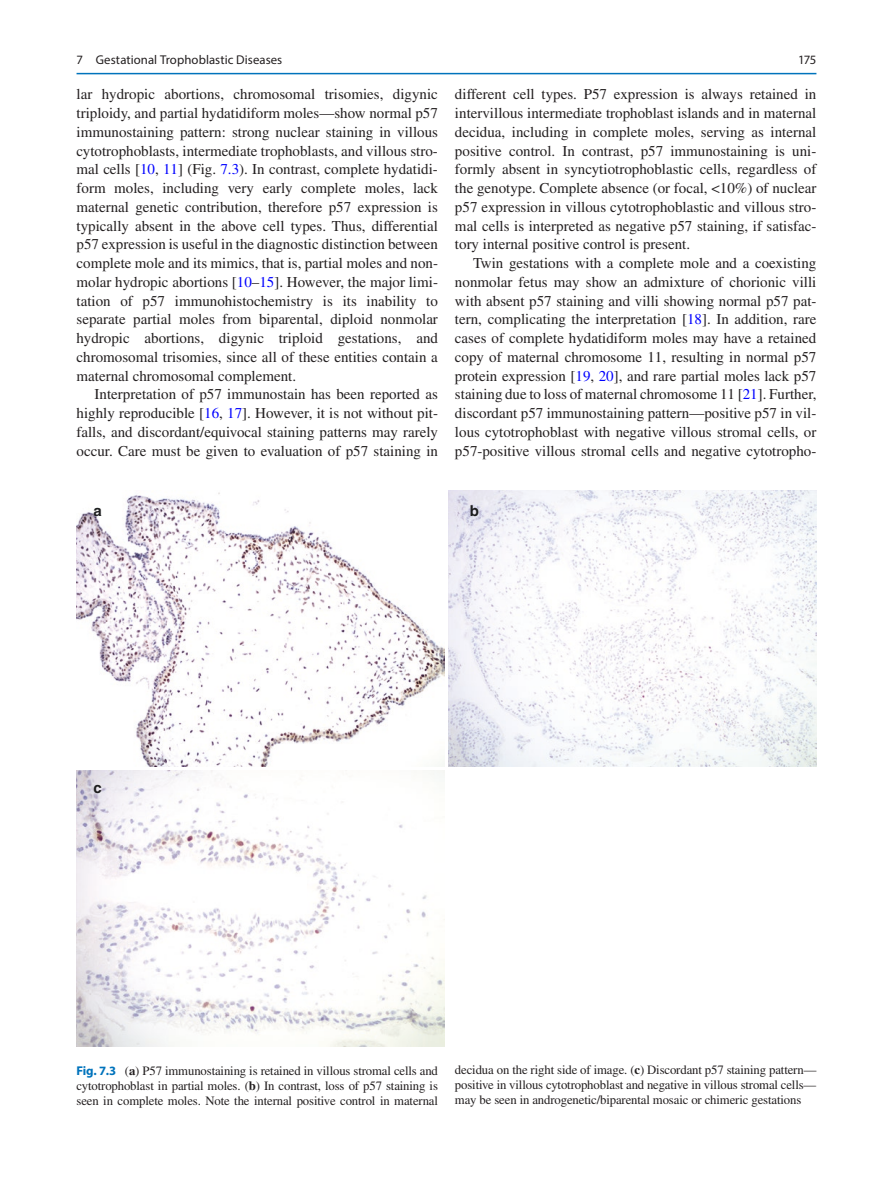
<style>
.page{position:relative;width:893px;height:1187px;background:#fff}
.page>*{position:absolute;margin:0;border:0;box-sizing:border-box;transform-origin:0 0}
.t1{font:15px/18.8px "Times LT Std";color:#231f20;text-align:justify}
.t2{font:15px "Helvetica Bold 2";color:#1d1e1f}
.t3{font:12.75px/15px "Times LT Std";letter-spacing:-.01em;color:#231f20;text-align:justify}
.t4{font:12.75px "Myriad Pro Regular 3";letter-spacing:.005em;color:#231f20}
.t5{font:12.75px "Myriad Pro";color:#231f20}
.s1{color:#00f}
.s2{font-family:"Myriad Pro";font-weight:700;color:#0073bc}
.s3{font-weight:700}
</style>
<div class="page">
<img style="left:77px;top:492px;width:367px;height:274px">
<img style="left:449px;top:490px;width:367px;height:276px">
<img style="left:77px;top:770px;width:367px;height:276px">
<hr style="left:77px;top:73px;width:739px;height:1px;background:#0073bc">
<p class="t4" style="left:77px;top:52px;width:207px">7 Gestational Trophoblastic Diseases</p>
<p class="t1" style="left:77px;top:85px;width:363px">lar hydropic abortions, chromosomal trisomies, digynic triploidy, and partial hydatidiform moles—show normal p57 immunostaining pattern: strong nuclear staining in villous cytotrophoblasts, intermediate trophoblasts, and villous stro&shy;mal cells [<span class="s1">10</span>, <span class="s1">11</span>] (Fig. <span class="s1">7.3</span>). In contrast, complete hydatidi&shy;form moles, including very early complete moles, lack maternal genetic contribution, therefore p57 expression is typically absent in the above cell types. Thus, differential p57 expression is useful in the diagnostic distinction between complete mole and its mimics, that is, partial moles and non&shy;molar hydropic abortions [<span class="s1">10</span>–<span class="s1">15</span>]. However, the major limi&shy;tation of p57 immunohistochemistry is its inability to separate partial moles from biparental, diploid nonmolar hydropic abortions, digynic triploid gestations, and chromosomal trisomies, since all of these entities contain a maternal chromosomal complement.</p>
<p class="t1" style="left:77px;top:385px;width:363px;text-indent:18px">Interpretation of p57 immunostain has been reported as highly reproducible [<span class="s1">16</span>, <span class="s1">17</span>]. However, it is not without pit&shy;falls, and discordant/equivocal staining patterns may rarely occur. Care must be given to evaluation of p57 staining in</p>
<p class="t5" style="left:798px;top:52px;width:20px">175</p>
<p class="t1" style="left:455px;top:85px;width:363px">different cell types. P57 expression is always retained in intervillous intermediate trophoblast islands and in maternal decidua, including in complete moles, serving as internal positive control. In contrast, p57 immunostaining is uni&shy;formly absent in syncytiotrophoblastic cells, regardless of the genotype. Complete absence (or focal, &lt;10%) of nuclear p57 expression in villous cytotrophoblastic and villous stro&shy;mal cells is interpreted as negative p57 staining, if satisfac&shy;tory internal positive control is present.</p>
<p class="t1" style="left:455px;top:254px;width:363px;text-indent:18px">Twin gestations with a complete mole and a coexisting nonmolar fetus may show an admixture of chorionic villi with absent p57 staining and villi showing normal p57 pat&shy;tern, complicating the interpretation [<span class="s1">18</span>]. In addition, rare cases of complete hydatidiform moles may have a retained copy of maternal chromosome 11, resulting in normal p57 protein expression [<span class="s1">19</span>, <span class="s1">20</span>], and rare partial moles lack p57 staining due to loss of maternal chromosome 11 [<span class="s1">21</span>]. Further, discordant p57 immunostaining pattern—positive p57 in vil&shy;lous cytotrophoblast with negative villous stromal cells, or p57-positive villous stromal cells and negative cytotropho-</p>
<p class="t2" style="left:93px;top:501px;width:10px">a</p>
<p class="t2" style="left:470px;top:501px;width:11px">b</p>
<p class="t2" style="left:93px;top:778px;width:10px">c</p>
<p class="t3" style="left:77px;top:1063px;width:363px"><span class="s2">Fig. 7.3</span> (<span class="s3">a</span>) P57 immunostaining is retained in villous stromal cells and cytotrophoblast in partial moles. (<span class="s3">b</span>) In contrast, loss of p57 staining is seen in complete moles. Note the internal positive control in maternal</p>
<p class="t3" style="left:455px;top:1062px;width:363px">decidua on the right side of image. (<span class="s3">c</span>) Discordant p57 staining pattern— positive in villous cytotrophoblast and negative in villous stromal cells— may be seen in androgenetic/biparental mosaic or chimeric gestations</p>
</div>
